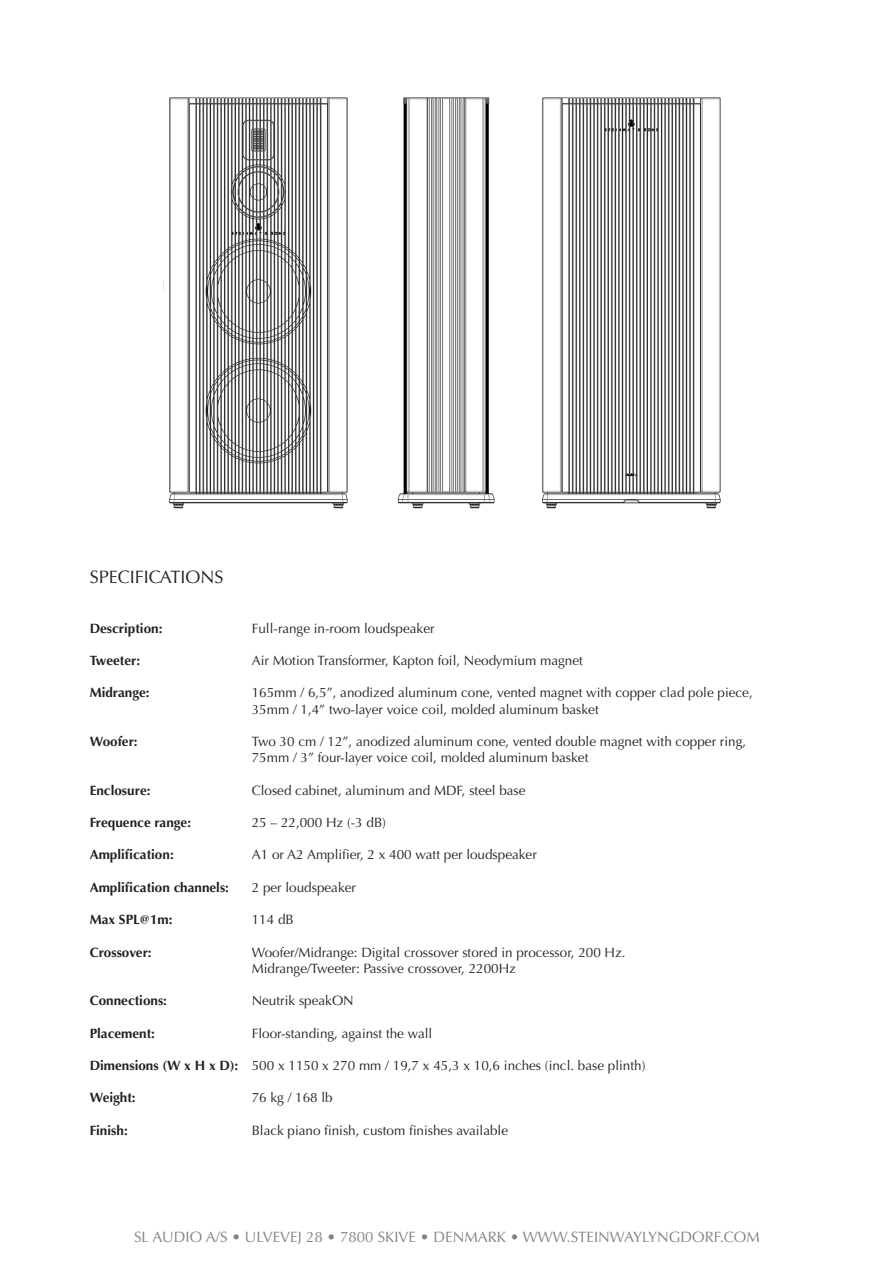
<style>
.page{position:relative;width:893px;height:1263px;background:#fff}
.page>*{position:absolute;margin:0;border:0;box-sizing:border-box;transform-origin:0 0}
.t1{font:18px "Optima";color:#231f20}
.t2{font:15px "Optima";color:#867f7c}
.t3{font:13.5px/16.2px "Optima";color:#231f20}
.t4{font:700 13.5px "Optima";color:#231f20}
.s1{font-weight:700}
</style>
<div class="page">
<img style="left:169px;top:97px;width:552px;height:412px">
<h1 class="t1" style="left:90px;top:567px;width:135px">SPECIFICATIONS</h1>
<p class="t4" style="left:90px;top:620px;width:74px">Description:</p>
<p class="t3" style="left:252px;top:620px;width:184px">Full-range in-room loudspeaker</p>
<p class="t4" style="left:90px;top:652px;width:52px">Tweeter:</p>
<p class="t3" style="left:252px;top:652px;width:333px">Air Motion Transformer, Kapton foil, Neodymium magnet</p>
<p class="t4" style="left:90px;top:685px;width:61px">Midrange:</p>
<p class="t3" style="left:252px;top:685px;width:503px">165mm / 6,5”, anodized aluminum cone, vented magnet with copper clad pole piece,<br>35mm / 1,4” two-layer voice coil, molded aluminum basket</p>
<p class="t4" style="left:90px;top:733px;width:50px">Woofer:</p>
<p class="t3" style="left:252px;top:733px;width:496px">Two 30 cm / 12”, anodized aluminum cone, vented double magnet with copper ring,<br>75mm / 3” four-layer voice coil, molded aluminum basket</p>
<p class="t4" style="left:90px;top:782px;width:62px">Enclosure:</p>
<p class="t3" style="left:252px;top:782px;width:275px">Closed cabinet, aluminum and MDF, steel base</p>
<p class="t4" style="left:90px;top:814px;width:103px">Frequence range:</p>
<p class="t3" style="left:252px;top:814px;width:136px">25 – 22,000 Hz (-3 dB)</p>
<p class="t4" style="left:90px;top:847px;width:86px">Amplification:</p>
<p class="t3" style="left:252px;top:847px;width:287px">A1 or A2 Amplifier, 2 x 400 watt per loudspeaker</p>
<p class="t4" style="left:90px;top:879px;width:141px">Amplification channels:</p>
<p class="t3" style="left:252px;top:879px;width:106px">2 per loudspeaker</p>
<p class="t4" style="left:90px;top:912px;width:84px">Max SPL@1m:</p>
<p class="t3" style="left:252px;top:912px;width:44px">114 dB</p>
<p class="t4" style="left:90px;top:944px;width:63px">Crossover:</p>
<p class="t3" style="left:252px;top:944px;width:375px">Woofer/Midrange: Digital crossover stored in processor, 200 Hz.<br>Midrange/Tweeter: Passive crossover, 2200Hz</p>
<p class="t4" style="left:90px;top:993px;width:79px">Connections:</p>
<p class="t3" style="left:252px;top:993px;width:104px">Neutrik speakON</p>
<p class="t4" style="left:90px;top:1025px;width:67px">Placement:</p>
<p class="t3" style="left:252px;top:1025px;width:182px">Floor-standing, against the wall</p>
<p class="t3" style="left:90px;top:1057px;width:557px"><span class="s1">Dimensions (W x H x D):</span> 500 x 1150 x 270 mm / 19,7 x 45,3 x 10,6 inches (incl. base plinth)</p>
<p class="t4" style="left:90px;top:1090px;width:48px">Weight:</p>
<p class="t3" style="left:252px;top:1090px;width:83px">76 kg / 168 lb</p>
<p class="t4" style="left:90px;top:1122px;width:40px">Finish:</p>
<p class="t3" style="left:252px;top:1122px;width:258px">Black piano finish, custom finishes available</p>
<p class="t2" style="left:134px;top:1228px;width:627px">SL AUDIO A/S • ULVEVEJ 28 • 7800 SKIVE • DENMARK • WWW.STEINWAYLYNGDORF.COM</p>
</div>
